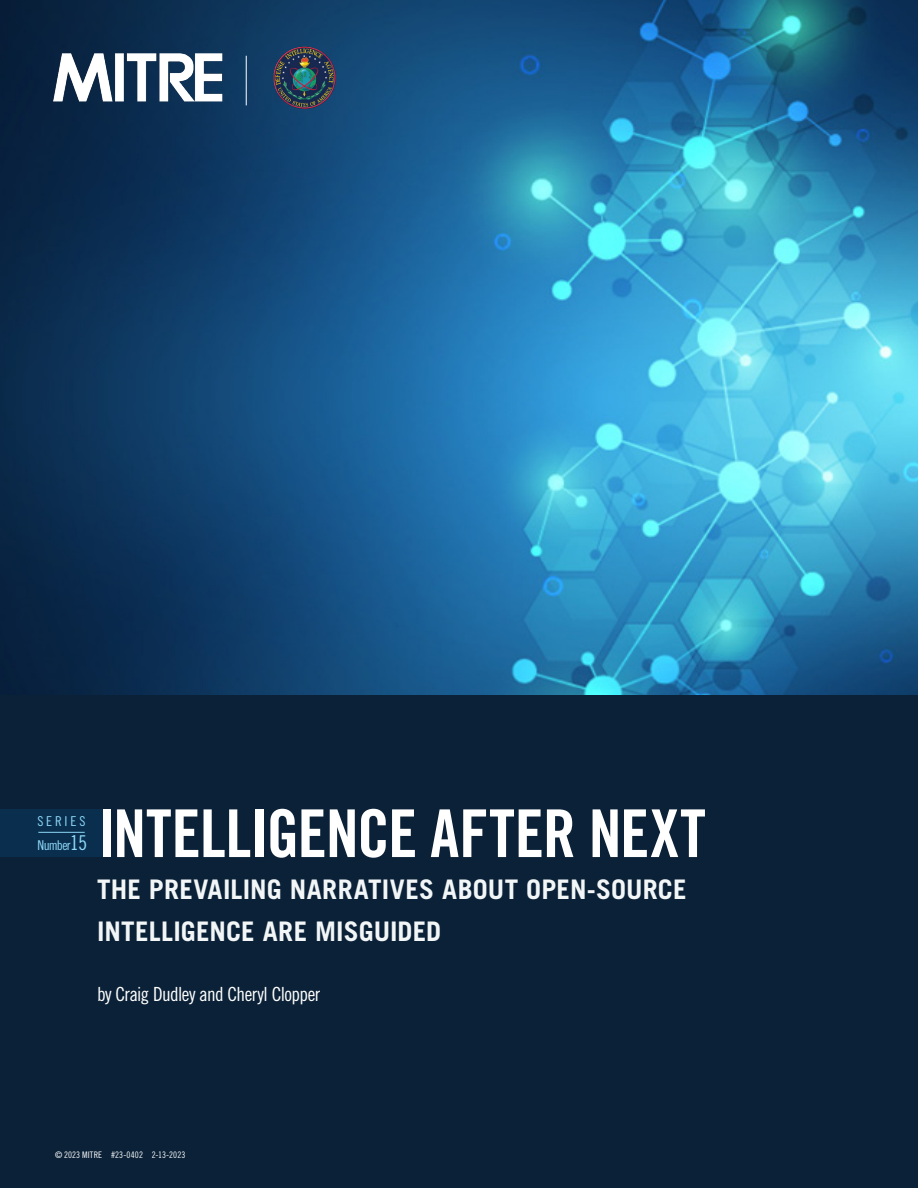
<style>
.page{position:relative;width:918px;height:1188px;background:#fff}
.page>*{position:absolute;margin:0;border:0;box-sizing:border-box;transform-origin:0 0}
.t1{font:66px "Trade Gothic LT Pro Bd Cn 20";letter-spacing:-.015em;color:#fff}
.t2{font:700 27px/42px "Trade Gothic LT Pro";letter-spacing:.005em;color:#f3f6f7}
.t3{font:19.5px "Trade Gothic LT Pro Cn 18";letter-spacing:-.03em;color:#fff}
.t4{font:13.65px "Trade Gothic LT Pro Cn 18";letter-spacing:.21em;color:#8dd7f7}
.t5{font:13.5px "Trade Gothic LT Pro Cn 18";letter-spacing:-.055em;color:#8dd7f7}
.t6{font:9px "Trade Gothic LT Pro Cn 18";letter-spacing:.01em;color:#fff}
.s1{font-size:20.4px}
</style>
<div class="page">
<img style="left:0;top:0;width:918px;height:695px">
<div style="left:0;top:695px;width:918px;height:493px;background:#0a2137"></div>
<img style="left:53px;top:53px;width:193px;height:53px">
<div style="left:0;top:809px;width:102px;height:48px;background:#092e4e"></div>
<hr style="left:38px;top:832px;width:47px;height:1px;background:#8dd7f7">
<img style="left:273px;top:47px;width:62px;height:62px">
<hr style="left:246px;top:56px;width:1px;height:49px;background:#fff">
<p class="t4" style="left:37px;top:813px;width:50px">SERIES</p>
<p class="t5" style="left:37px;top:837px;width:51px">Number<span class="s1">15</span></p>
<h1 class="t1" style="left:97px;top:793px;width:610px">INTELLIGENCE AFTER NEXT</h1>
<p class="t2" style="left:97px;top:868px;width:591px">THE PREVAILING NARRATIVES ABOUT OPEN-SOURCE<br>INTELLIGENCE ARE MISGUIDED</p>
<p class="t3" style="left:97px;top:983px;width:225px">by Craig Dudley and Cheryl Clopper</p>
<p class="t6" style="left:55px;top:1149px;width:132px">© 2023 MITRE #23-0402 2-13-2023</p>
</div>
